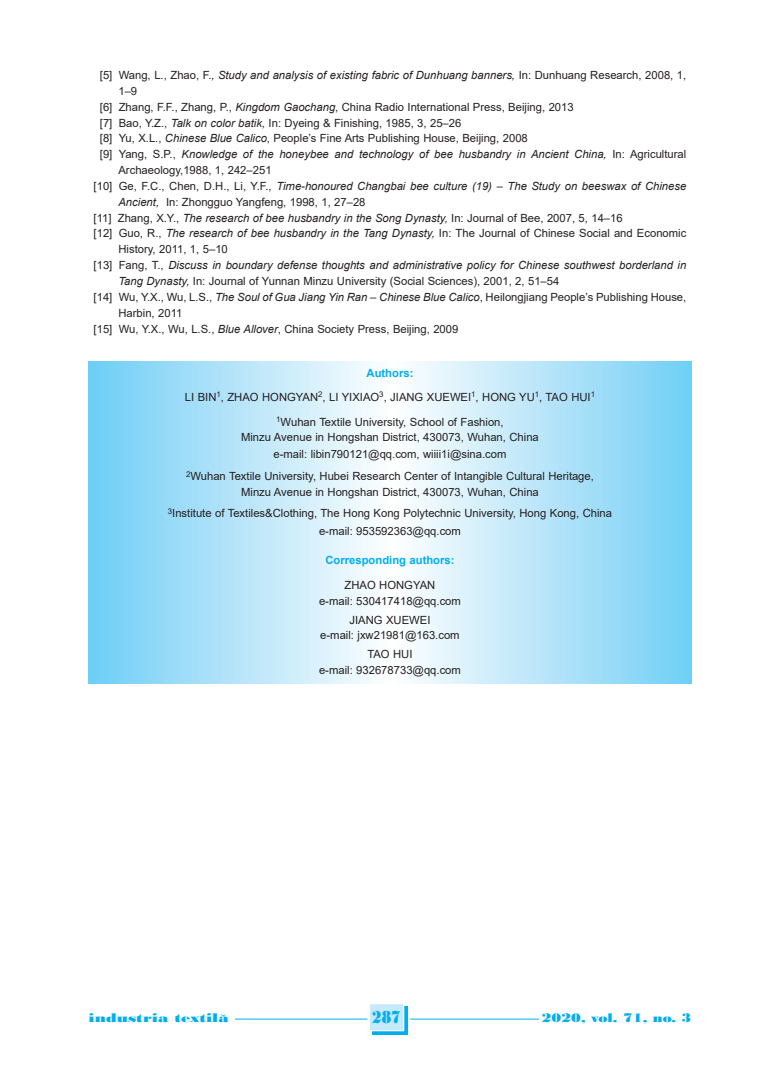
<style>
.page{position:relative;width:780px;height:1088px;background:#fff}
.page>*{position:absolute;margin:0;border:0;box-sizing:border-box;transform-origin:0 0}
.t1{font:18.12px "Bodoni MT Black";color:#00aeef;scale:.8 1}
.t2{font:13.12px "Bodoni MT Black";color:#00aeef;scale:1.3 1}
.t3{font:13.12px "Bodoni MT Black";color:#00aeef;scale:1.14 1}
.t4{font:11.25px/15.4px "Arial";color:#231f20;text-align:center}
.t5{font:italic 11.25px "Arial";color:#231f20}
.t6{font:700 11.25px "Arial";color:#00aeef}
.s1{font-style:normal}
.s2{font-style:italic}
.s3{font-weight:700;color:#00aeef}
.s4{font-size:15px}
</style>
<div class="page">
<svg style="left:372px;top:1006px;width:36px;height:29px"></svg>
<div style="left:370px;top:1004px;width:33px;height:26px;background:#c6eafa"></div>
<hr style="left:225px;top:1019px;width:142px;height:1px;background:#00aeef">
<hr style="left:410px;top:1019px;width:139px;height:1px;background:#00aeef">
<div style="left:89px;top:1012px;width:146px;height:14px;background:#fff"></div>
<div style="left:539px;top:1012px;width:152px;height:14px;background:#fff"></div>
<svg style="left:89px;top:361px;width:602px;height:322px;background:#b7e5f9"></svg>
<p class="t5" style="left:100px;top:69px;width:588px"><span class="s1">[5] Wang, L., Zhao, F.</span>, Study and analysis of existing fabric of Dunhuang banners, <span class="s1">In: Dunhuang Research, 2008, 1,</span></p>
<p class="t4" style="left:118px;top:83px;width:20px">1–9</p>
<p class="t4" style="left:100px;top:99px;width:475px">[6] Zhang, F.F., Zhang, P., <span class="s2">Kingdom Gaochang</span>, China Radio International Press, Beijing, 2013</p>
<p class="t4" style="left:100px;top:115px;width:363px">[7] Bao, Y.Z., <span class="s2">Talk on color batik,</span> In: Dyeing &amp; Finishing, 1985, 3, 25–26</p>
<p class="t4" style="left:100px;top:131px;width:429px">[8] Yu, X.L., <span class="s2">Chinese Blue Calico</span>, People’s Fine Arts Publishing House, Beijing, 2008</p>
<p class="t5" style="left:100px;top:148px;width:588px"><span class="s1">[9] Yang, S.P.,</span> Knowledge of the honeybee and technology of bee husbandry in Ancient China, <span class="s1">In: Agricultural</span></p>
<p class="t4" style="left:118px;top:162px;width:155px">Archaeology,1988, 1, 242–251</p>
<p class="t5" style="left:94px;top:180px;width:594px"><span class="s1">[10] Ge, F.C., Chen, D.H., Li, Y.F.,</span> Time-honoured Changbai bee culture (19) <span class="s1">–</span> The Study on beeswax of Chinese</p>
<p class="t4" style="left:118px;top:194px;width:248px"><span class="s2">Ancient,</span> In: Zhongguo Yangfeng, 1998, 1, 27–28</p>
<p class="t4" style="left:94px;top:210px;width:530px">[11] Zhang, X.Y., <span class="s2">The research of bee husbandry in the Song Dynasty,</span> In: Journal of Bee, 2007, 5, 14–16</p>
<p class="t4" style="left:94px;top:226px;width:594px">[12] Guo, R., <span class="s2">The research of bee husbandry in the Tang Dynasty,</span> In: The Journal of Chinese Social and Economic</p>
<p class="t4" style="left:118px;top:242px;width:111px">History, 2011, 1, 5–10</p>
<p class="t5" style="left:94px;top:259px;width:594px"><span class="s1">[13] Fang, T.,</span> Discuss in boundary defense thoughts and administrative policy for Chinese southwest borderland in</p>
<p class="t4" style="left:118px;top:273px;width:442px"><span class="s2">Tang Dynasty,</span> In: Journal of Yunnan Minzu University (Social Sciences), 2001, 2, 51–54</p>
<p class="t4" style="left:94px;top:289px;width:594px">[14] Wu, Y.X., Wu, L.S., <span class="s2">The Soul of Gua Jiang Yin Ran</span> – <span class="s2">Chinese Blue Calico</span>, Heilongjiang People’s Publishing House,</p>
<p class="t4" style="left:118px;top:305px;width:65px">Harbin, 2011</p>
<p class="t4" style="left:94px;top:321px;width:366px">[15] Wu, Y.X., Wu, L.S., <span class="s2">Blue Allover</span>, China Society Press, Beijing, 2009</p>
<p class="t4" style="left:185px;top:361px;width:411px;line-height:23.6px"><span class="s3">Authors:<br></span>LI BIN<sup>1</sup>, ZHAO HONGYAN<sup>2</sup>, LI YIXIAO<sup>3</sup>, JIANG XUEWEI<sup>1</sup>, HONG YU<sup>1</sup>, TAO HUI<sup>1</sup></p>
<p class="t4" style="left:241px;top:414px;width:299px"><sup>1</sup>Wuhan Textile University, School of Fashion,<br>Minzu Avenue in Hongshan District, 430073, Wuhan, China</p>
<p class="t4" style="left:186px;top:443px;width:409px;line-height:21.9px">e-mail: libin790121@qq.com, wiiii1i@sina.com<br><sup>2</sup>Wuhan Textile University, Hubei Research Center of Intangible Cultural Heritage,</p>
<p class="t4" style="left:168px;top:481px;width:445px;line-height:21.9px">Minzu Avenue in Hongshan District, 430073, Wuhan, China<br><sup>3</sup>Institute of Textiles&amp;Clothing, The Hong Kong Polytechnic University, Hong Kong, China</p>
<p class="t4" style="left:319px;top:523px;width:143px">e-mail: 953592363@qq.com</p>
<p class="t6" style="left:325px;top:554px;width:131px">Corresponding authors:</p>
<p class="t4" style="left:319px;top:577px;width:143px;line-height:15.9px">ZHAO HONGYAN<br>e-mail: 530417418@qq.com</p>
<p class="t4" style="left:320px;top:612px;width:141px">JIANG XUEWEI<br>e-mail: jxw21981@163.com</p>
<p class="t4" style="left:319px;top:646px;width:143px">TAO HUI<br>e-mail: 932678733@qq.com</p>
<p class="t2" style="left:89px;top:1010px;width:109px">industria textila<span class="s4">˘</span></p>
<h1 class="t1" style="left:372px;top:1006px;width:37px">287</h1>
<p class="t3" style="left:541px;top:1010px;width:133px">2020, vol. 71, no. 3</p>
</div>
